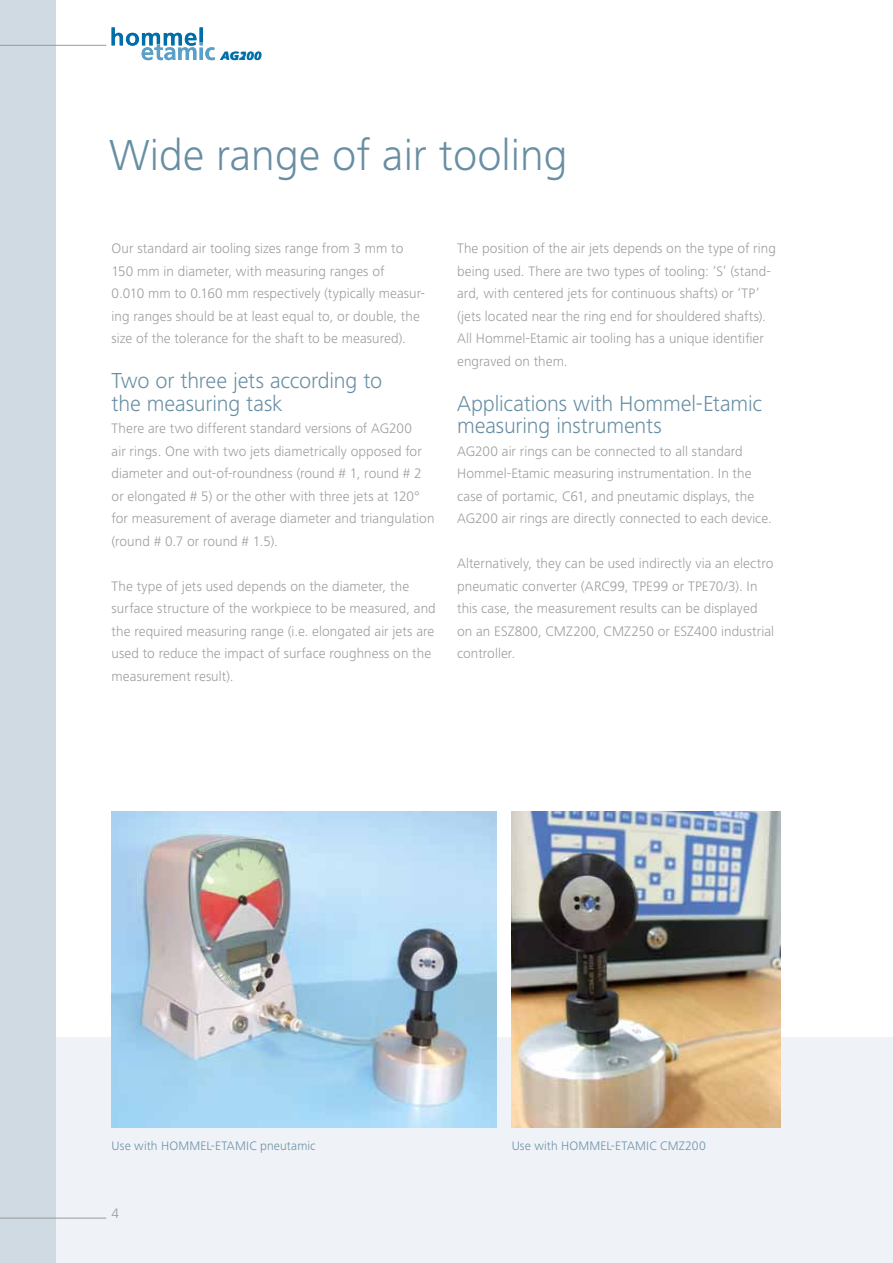
<style>
.page{position:relative;width:893px;height:1263px;background:#fff}
.page>*{position:absolute;margin:0;border:0;box-sizing:border-box;transform-origin:0 0}
.t1{font:300 45px "Frutiger Next LT";color:#688ea4}
.t2{font:300 22.5px/22.5px "Frutiger Next LT";letter-spacing:-.01em;color:#688ea4}
.t3{font:300 14.25px/22.5px "Frutiger Next LT";letter-spacing:.005em;color:#9a9a9a}
.t4{font:300 12.75px "Frutiger Next LT";letter-spacing:.015em;color:#688ea4}
.t5{font:italic 900 11.85px "Frutiger";letter-spacing:.025em;color:#006ea8}
</style>
<div class="page">
<div style="left:0;top:1037px;width:893px;height:226px;background:#eff2f6"></div>
<div style="left:0;top:0;width:56px;height:1263px;background:#cfdae3"></div>
<hr style="left:0;top:45px;width:106px;height:1px;background:#9a9a9a">
<hr style="left:0;top:1218px;width:106px;height:1px;background:#9a9a9a">
<svg style="left:112px;top:27px;width:103px;height:33px"></svg>
<img style="left:112px;top:812px;width:384px;height:316px">
<img style="left:512px;top:812px;width:268px;height:316px">
<p class="t5" style="left:220px;top:49px;width:43px">AG200</p>
<p class="t5" style="left:221px;top:49px;width:42px">AG100</p>
<h1 class="t1" style="left:109px;top:130px;width:460px">Wide range of air tooling</h1>
<p class="t3" style="left:112px;top:237px;width:315px">Our standard air tooling sizes range from 3 mm to 150 mm in diameter, with measuring ranges of<br>0.010 mm to 0.160 mm respectively (typically measur&shy;ing ranges should be at least equal to, or double, the size of the tolerance for the shaft to be measured).</p>
<h2 class="t2" style="left:112px;top:370px;width:272px">Two or three jets according to the measuring task</h2>
<p class="t3" style="left:112px;top:417px;width:324px">There are two different standard versions of AG200<br>air rings. One with two jets diametrically opposed for diameter and out-of-roundness (round # 1, round # 2 or elongated # 5) or the other with three jets at 120° for measurement of average diameter and triangulation (round # 0.7 or round # 1.5).</p>
<p class="t3" style="left:112px;top:575px;width:326px">The type of jets used depends on the diameter, the surface structure of the workpiece to be measured, and the required measuring range (i.e. elongated air jets are used to reduce the impact of surface roughness on the measurement result).</p>
<p class="t3" style="left:457px;top:237px;width:320px">The position of the air jets depends on the type of ring being used. There are two types of tooling: ‘S’ (stand&shy;ard, with centered jets for continuous shafts) or ‘TP’ (jets located near the ring end for shouldered shafts).<br>All Hommel-Etamic air tooling has a unique identifier engraved on them.</p>
<h2 class="t2" style="left:457px;top:392px;width:307px">Applications with Hommel-Etamic measuring instruments</h2>
<p class="t3" style="left:457px;top:440px;width:316px">AG200 air rings can be connected to all standard Hommel-Etamic measuring instrumentation. In the case of portamic, C61, and pneutamic displays, the AG200 air rings are directly connected to each device.</p>
<p class="t3" style="left:457px;top:552px;width:318px">Alternatively, they can be used indirectly via an electro pneumatic converter (ARC99, TPE99 or TPE70/3). In this case, the measurement results can be displayed on an ESZ800, CMZ200, CMZ250 or ESZ400 industrial controller.</p>
<p class="t4" style="left:112px;top:1138px;width:206px">Use with HOMMEL-ETAMIC pneutamic</p>
<p class="t4" style="left:512px;top:1138px;width:196px">Use with HOMMEL-ETAMIC CMZ200</p>
<p class="t3" style="left:112px;top:1202px;width:9px">4</p>
</div>
